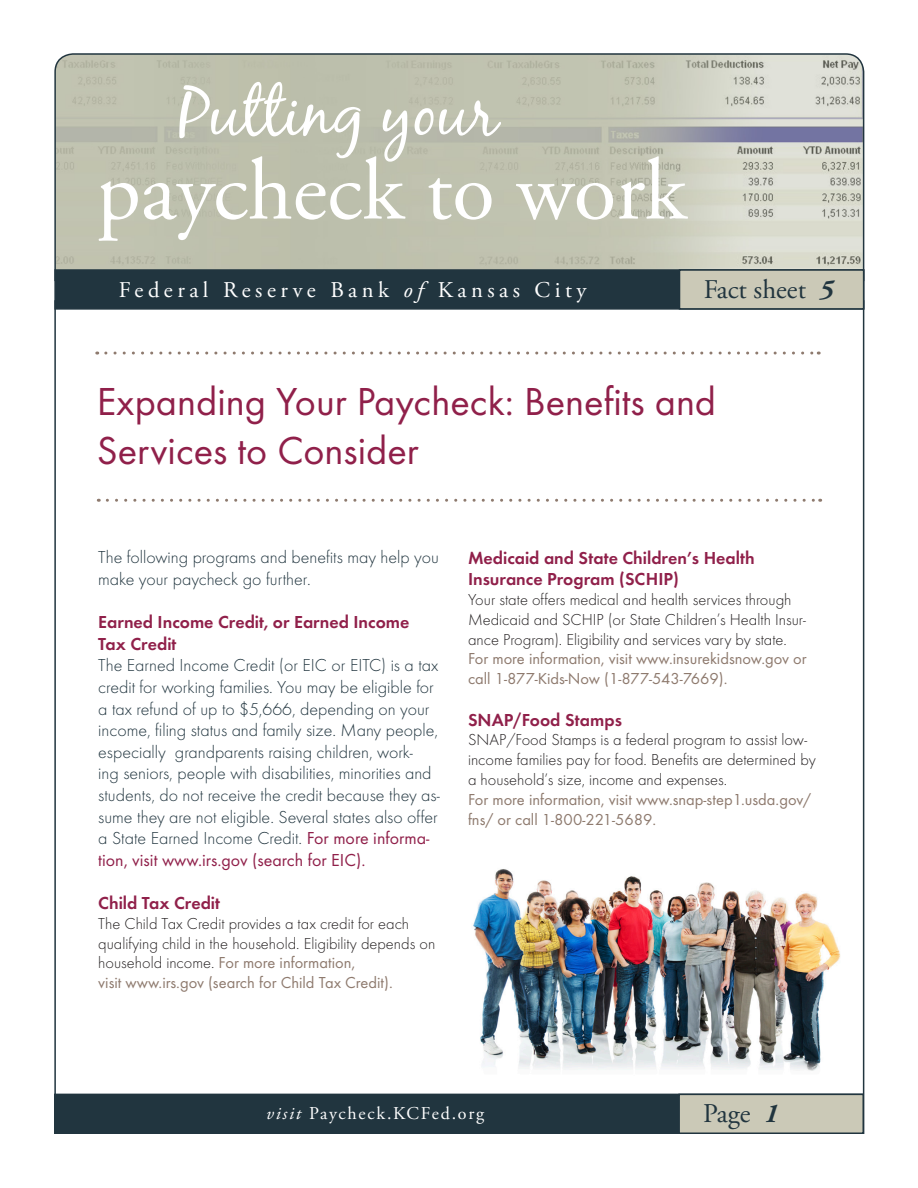
<style>
.page{position:relative;width:918px;height:1188px;background:#fff}
.page>*{position:absolute;margin:0;border:0;box-sizing:border-box;transform-origin:0 0}
.t1{font:87px "Adobe Garamond Pro";color:#fff}
.t2{font:67.5px "Black Jack";color:#fff}
.t3{font:40.5px/48.6px "Futura T";color:#90204a}
.t4{font:27px "Adobe Garamond Pro";color:#21353f}
.t5{font:22.5px "Adobe Garamond Pro";letter-spacing:.2em;color:#fff}
.Subhead_one{font:300 18px/21.6px "Futura T";color:#21353f}
.Subhead_one-2{font:600 18px/21.6px "Futura T";color:#90204a}
.t6{font:18px "Adobe Garamond Pro";letter-spacing:.1em;color:#fff}
.body_text{font:300 16.5px/19.8px "Futura T";color:#231f20}
.s1{font-style:italic}
.s2{font-weight:700;font-style:italic}
.s3{font-weight:400;color:#90204a}
.s4{font-weight:400;color:#8e7a6e}
</style>
<div class="page">
<img style="left:473px;top:869px;width:368px;height:202px">
<svg style="left:54px;top:53px;width:811px;height:229px;background:#bfc2b2"></svg>
<div style="left:54px;top:1094px;width:810px;height:40px;background:#21353f"></div>
<div style="left:54px;top:269px;width:810px;height:41px;background:#21353f;border:2px solid #21353f"></div>
<div style="left:679px;top:269px;width:185px;height:41px;background:#cbc9b7;border:2px solid #21353f"></div>
<svg style="left:107px;top:499px;width:714px;height:3px"></svg>
<div style="left:678px;top:1094px;width:186px;height:40px;background:#cbc9b7;border:2px solid #21353f"></div>
<svg style="left:106px;top:352px;width:713px;height:3px"></svg>
<p class="t2" style="left:179px;top:71px;width:320px">Putting your</p>
<p class="t1" style="left:97px;top:139px;width:591px">paycheck to work</p>
<p class="t5" style="left:119px;top:277px;width:469px">Federal Reserve Bank <span class="s1">of</span> Kansas City</p>
<p class="t4" style="left:704px;top:273px;width:131px">Fact sheet <span class="s2">5</span></p>
<p class="t3" style="left:97px;top:377px;width:621px">Expanding Your Paycheck: Benefits and<br>Services to Consider</p>
<p class="Subhead_one" style="left:98px;top:547px;width:342px">The following programs and benefits may help you make your paycheck go further.</p>
<p class="Subhead_one-2" style="left:98px;top:611px;width:313px">Earned Income Credit, or Earned Income<br>Tax Credit</p>
<p class="Subhead_one" style="left:98px;top:655px;width:343px">The Earned Income Credit (or EIC or EITC) is a tax credit for working families. You may be eligible for a tax refund of up to $5,666, depending on your income, filing status and family size. Many people, especially grandparents raising children, work-<br>ing seniors, people with disabilities, minorities and students, do not receive the credit because they as&shy;sume they are not eligible. Several states also offer a State Earned Income Credit. <span class="s3">For more informa&shy;tion, visit www.irs.gov (search for EIC).</span></p>
<p class="Subhead_one-2" style="left:98px;top:892px;width:123px">Child Tax Credit</p>
<p class="body_text" style="left:98px;top:913px;width:339px">The Child Tax Credit provides a tax credit for each qualifying child in the household. Eligibility depends on household income. <span class="s4">For more information,<br>visit www.irs.gov (search for Child Tax Credit).</span></p>
<p class="Subhead_one-2" style="left:468px;top:547px;width:288px">Medicaid and State Children’s Health<br>Insurance Program (SCHIP)</p>
<p class="body_text" style="left:468px;top:589px;width:340px">Your state offers medical and health services through Medicaid and SCHIP (or State Children’s Health Insur&shy;ance Program). Eligibility and services vary by state.<br><span class="s4">For more information, visit www.insurekidsnow.gov or call 1-877-Kids-Now (1-877-543-7669).</span></p>
<p class="Subhead_one-2" style="left:468px;top:709px;width:156px">SNAP/Food Stamps</p>
<p class="body_text" style="left:468px;top:730px;width:349px">SNAP/Food Stamps is a federal program to assist low&shy;income families pay for food. Benefits are determined by a household’s size, income and expenses.<br><span class="s4">For more information, visit www.snap-step1.usda.gov/ fns/ or call 1-800-221-5689.</span></p>
<p class="t6" style="left:266px;top:1103px;width:220px"><span class="s1">visit</span> Paycheck.KCFed.org</p>
<p class="t4" style="left:703px;top:1097px;width:76px">Page <span class="s2">1</span></p>
</div>
